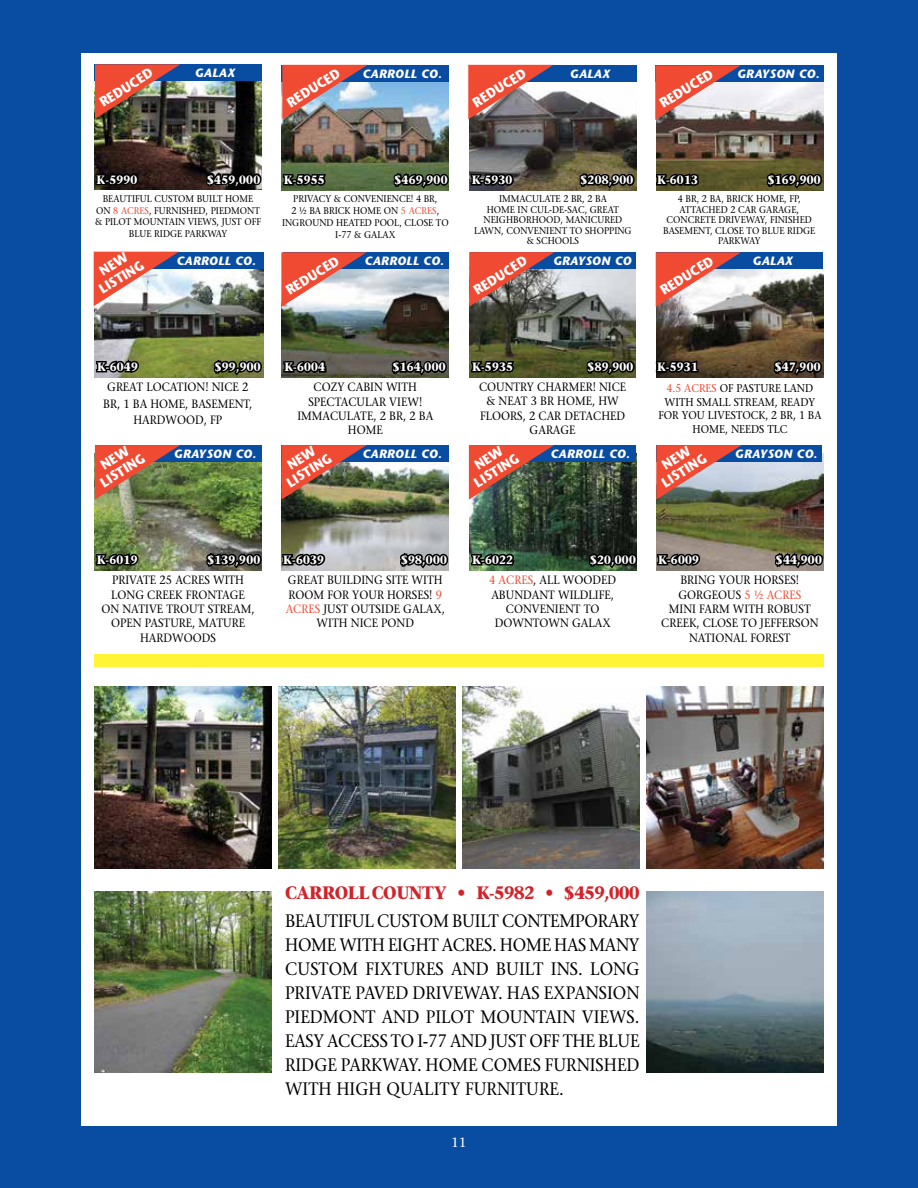
<style>
.page{position:relative;width:918px;height:1188px;background:#084da1}
.page>*{position:absolute;margin:0;border:0;box-sizing:border-box;transform-origin:0 0}
.t1{font:18px/24px "Stone Serif";color:#000;text-align:justify;scale:.92 1}
.t2{font:700 18px "Stone Serif";letter-spacing:-.025em;color:#d2232a;scale:.92 1}
.t3{font:700 13.8px/14.9px "Stone Sans";color:#fff;text-align:center;scale:.9 1}
.t4{font:13.5px "Stone Serif";color:#fff}
.t5{font:12px/14.4px "Stone Serif";color:#000;text-align:center;scale:.92 1}
.t6{font:700 12px "Stone Serif";letter-spacing:.025em;color:#fff;scale:.9 1}
.t7{font:italic 700 12px "Stone Sans";letter-spacing:.01em;color:#fff;scale:1.05 1}
.t8{font:11.25px/13.5px "Stone Serif";color:#000;text-align:center;scale:.92 1}
.t9{font:9.75px/10.5px "Stone Serif";color:#000;text-align:center;scale:.92 1}
.s1{color:#f04b32}
</style>
<div class="page">
<div style="left:81px;top:53px;width:756px;height:1073px;background:#fff"></div>
<img style="left:95px;top:891px;width:177px;height:181px">
<img style="left:462px;top:687px;width:178px;height:181px">
<img style="left:646px;top:687px;width:177px;height:181px">
<img style="left:279px;top:687px;width:177px;height:181px">
<img style="left:95px;top:687px;width:177px;height:181px">
<img style="left:646px;top:891px;width:178px;height:181px">
<div style="left:94px;top:654px;width:729px;height:13px;background:#fff436"></div>
<img style="left:469px;top:81px;width:167px;height:109px">
<div style="left:470px;top:65px;width:166px;height:16px;background:#084da1"></div>
<svg style="left:469px;top:161px;width:46px;height:27px"></svg>
<svg style="left:578px;top:172px;width:58px;height:18px"></svg>
<svg style="left:468px;top:65px;width:86px;height:54px;background:#ba6a64"></svg>
<img style="left:656px;top:453px;width:167px;height:117px">
<div style="left:657px;top:445px;width:165px;height:16px;background:#084da1"></div>
<svg style="left:656px;top:552px;width:46px;height:16px"></svg>
<svg style="left:773px;top:549px;width:51px;height:21px"></svg>
<img style="left:95px;top:81px;width:167px;height:109px">
<div style="left:94px;top:65px;width:168px;height:16px;background:#084da1"></div>
<svg style="left:94px;top:164px;width:46px;height:23px"></svg>
<svg style="left:205px;top:164px;width:57px;height:26px"></svg>
<img style="left:95px;top:64px;width:85px;height:55px">
<img style="left:282px;top:81px;width:167px;height:109px">
<div style="left:282px;top:65px;width:167px;height:16px;background:#084da1"></div>
<svg style="left:281px;top:165px;width:47px;height:23px"></svg>
<svg style="left:392px;top:169px;width:57px;height:21px"></svg>
<img style="left:282px;top:65px;width:86px;height:54px">
<img style="left:656px;top:81px;width:168px;height:109px">
<div style="left:655px;top:65px;width:169px;height:16px;background:#084da1"></div>
<svg style="left:656px;top:161px;width:44px;height:27px"></svg>
<svg style="left:765px;top:172px;width:59px;height:18px"></svg>
<svg style="left:655px;top:65px;width:86px;height:55px;background:#d68882"></svg>
<img style="left:94px;top:268px;width:169px;height:109px">
<div style="left:95px;top:252px;width:168px;height:16px;background:#084da1"></div>
<svg style="left:94px;top:356px;width:46px;height:19px"></svg>
<svg style="left:212px;top:359px;width:51px;height:18px"></svg>
<svg style="left:94px;top:252px;width:85px;height:54px"></svg>
<img style="left:282px;top:268px;width:166px;height:109px">
<div style="left:283px;top:252px;width:165px;height:16px;background:#084da1"></div>
<svg style="left:282px;top:356px;width:46px;height:19px"></svg>
<svg style="left:390px;top:356px;width:58px;height:22px"></svg>
<svg style="left:281px;top:252px;width:86px;height:55px"></svg>
<img style="left:469px;top:268px;width:167px;height:109px">
<div style="left:471px;top:252px;width:165px;height:16px;background:#084da1"></div>
<svg style="left:470px;top:348px;width:46px;height:27px"></svg>
<svg style="left:585px;top:359px;width:51px;height:18px"></svg>
<svg style="left:469px;top:252px;width:85px;height:55px;background:#ad5f54"></svg>
<img style="left:656px;top:268px;width:167px;height:109px">
<div style="left:656px;top:252px;width:167px;height:16px;background:#084da1"></div>
<svg style="left:655px;top:348px;width:45px;height:27px"></svg>
<svg style="left:772px;top:356px;width:51px;height:21px"></svg>
<svg style="left:656px;top:252px;width:85px;height:55px"></svg>
<img style="left:95px;top:461px;width:167px;height:109px">
<div style="left:95px;top:445px;width:167px;height:16px;background:#084da1"></div>
<svg style="left:94px;top:552px;width:46px;height:16px"></svg>
<svg style="left:205px;top:541px;width:57px;height:29px;background:#484842"></svg>
<svg style="left:95px;top:445px;width:85px;height:55px;background:#a96244"></svg>
<svg style="left:656px;top:445px;width:86px;height:55px;background:#bb746e"></svg>
<img style="left:470px;top:461px;width:166px;height:109px">
<div style="left:471px;top:445px;width:165px;height:16px;background:#084da1"></div>
<svg style="left:470px;top:552px;width:47px;height:16px"></svg>
<svg style="left:587px;top:552px;width:51px;height:18px"></svg>
<svg style="left:469px;top:445px;width:85px;height:55px;background:#975241"></svg>
<img style="left:282px;top:461px;width:167px;height:109px">
<div style="left:282px;top:445px;width:167px;height:16px;background:#084da1"></div>
<svg style="left:281px;top:541px;width:46px;height:27px"></svg>
<svg style="left:399px;top:552px;width:50px;height:18px"></svg>
<img style="left:281px;top:445px;width:86px;height:55px">
<p class="t3" style="left:97px;top:97px;width:68px;rotate:-32deg">REDUCED</p>
<p class="t7" style="left:195px;top:66px;width:40px">GALAX</p>
<p class="t3" style="left:284px;top:97px;width:68px;rotate:-32deg">REDUCED</p>
<p class="t7" style="left:362px;top:66px;width:77px">CARROLL CO.</p>
<p class="t3" style="left:470px;top:97px;width:68px;rotate:-32deg">REDUCED</p>
<p class="t7" style="left:570px;top:66px;width:40px">GALAX</p>
<p class="t3" style="left:657px;top:98px;width:68px;rotate:-32deg">REDUCED</p>
<p class="t7" style="left:737px;top:66px;width:80px">GRAYSON CO.</p>
<p class="t6" style="left:97px;top:172px;width:47px">K-5990</p>
<p class="t6" style="left:207px;top:172px;width:60px">$459,000</p>
<p class="t6" style="left:284px;top:172px;width:47px">K-5955</p>
<p class="t6" style="left:395px;top:172px;width:60px">$469,900</p>
<p class="t6" style="left:472px;top:172px;width:47px">K-5930</p>
<p class="t6" style="left:581px;top:172px;width:60px">$208,900</p>
<p class="t6" style="left:657px;top:172px;width:47px">K-6013</p>
<p class="t6" style="left:768px;top:172px;width:60px">$169,900</p>
<p class="t9" style="left:95px;top:193px;width:182px;line-height:11.7px">BEAUTIFUL CUSTOM BUILT HOME<br>ON <span class="s1">8 ACRES</span>, FURNISHED, PIEDMONT &amp; PILOT MOUNTAIN VIEWS, JUST OFF<br>BLUE RIDGE PARKWAY</p>
<p class="t9" style="left:282px;top:193px;width:183px;line-height:11.7px">PRIVACY &amp; CONVENIENCE! 4 BR,<br>2 ½ BA BRICK HOME ON <span class="s1">5 ACRES</span>,<br>INGROUND HEATED POOL, CLOSE TO<br>I-77 &amp; GALAX</p>
<p class="t9" style="left:474px;top:194px;width:173px">IMMACULATE 2 BR, 2 BA<br>HOME IN CUL-DE-SAC, GREAT<br>NEIGHBORHOOD, MANICURED<br>LAWN, CONVENIENT TO SHOPPING &amp; SCHOOLS</p>
<p class="t9" style="left:663px;top:194px;width:167px">4 BR, 2 BA, BRICK HOME, FP,<br>ATTACHED 2 CAR GARAGE,<br>CONCRETE DRIVEWAY, FINISHED<br>BASEMENT, CLOSE TO BLUE RIDGE<br>PARKWAY</p>
<p class="t3" style="left:88px;top:271px;width:57px;rotate:-32deg">NEW<br>LISTING</p>
<p class="t7" style="left:176px;top:253px;width:77px">CARROLL CO.</p>
<p class="t3" style="left:283px;top:285px;width:68px;rotate:-32deg">REDUCED</p>
<p class="t7" style="left:365px;top:253px;width:77px">CARROLL CO.</p>
<p class="t3" style="left:471px;top:284px;width:68px;rotate:-32deg">REDUCED</p>
<p class="t7" style="left:553px;top:253px;width:76px">GRAYSON CO</p>
<p class="t3" style="left:657px;top:285px;width:68px;rotate:-32deg">REDUCED</p>
<p class="t7" style="left:753px;top:253px;width:40px">GALAX</p>
<p class="t6" style="left:97px;top:359px;width:47px">K-6049</p>
<p class="t6" style="left:215px;top:359px;width:52px">$99,900</p>
<p class="t5" style="left:103px;top:379px;width:164px;line-height:16.5px">GREAT LOCATION! NICE 2<br>BR, 1 BA HOME, BASEMENT,<br>HARDWOOD, FP</p>
<p class="t6" style="left:284px;top:359px;width:47px">K-6004</p>
<p class="t6" style="left:393px;top:359px;width:60px">$164,000</p>
<p class="t5" style="left:297px;top:380px;width:149px">COZY CABIN WITH<br>SPECTACULAR VIEW!<br>IMMACULATE, 2 BR, 2 BA<br>HOME</p>
<p class="t6" style="left:472px;top:359px;width:47px">K-5935</p>
<p class="t6" style="left:588px;top:359px;width:52px">$89,900</p>
<p class="t5" style="left:479px;top:380px;width:162px">COUNTRY CHARMER! NICE &amp; NEAT 3 BR HOME, HW<br>FLOORS, 2 CAR DETACHED<br>GARAGE</p>
<p class="t6" style="left:657px;top:359px;width:47px">K-5931</p>
<p class="t6" style="left:775px;top:359px;width:52px">$47,900</p>
<p class="t8" style="left:658px;top:381px;width:179px"><span class="s1">4.5 ACRES</span> OF PASTURE LAND<br>WITH SMALL STREAM, READY<br>FOR YOU LIVESTOCK, 2 BR, 1 BA<br>HOME, NEEDS TLC</p>
<p class="t3" style="left:90px;top:464px;width:57px;rotate:-32deg">NEW<br>LISTING</p>
<p class="t3" style="left:651px;top:464px;width:57px;rotate:-32deg">NEW<br>LISTING</p>
<p class="t3" style="left:276px;top:464px;width:57px;rotate:-32deg">NEW<br>LISTING</p>
<p class="t3" style="left:463px;top:464px;width:57px;rotate:-32deg">NEW<br>LISTING</p>
<p class="t7" style="left:174px;top:446px;width:80px">GRAYSON CO.</p>
<p class="t7" style="left:362px;top:446px;width:77px">CARROLL CO.</p>
<p class="t7" style="left:551px;top:446px;width:77px">CARROLL CO.</p>
<p class="t7" style="left:735px;top:446px;width:80px">GRAYSON CO.</p>
<p class="t6" style="left:97px;top:552px;width:47px">K-6019</p>
<p class="t6" style="left:207px;top:552px;width:60px">$139,900</p>
<p class="t5" style="left:102px;top:573px;width:168px">PRIVATE 25 ACRES WITH<br>LONG CREEK FRONTAGE<br>ON NATIVE TROUT STREAM,<br>OPEN PASTURE, MATURE<br>HARDWOODS</p>
<p class="t6" style="left:283px;top:552px;width:47px">K-6039</p>
<p class="t6" style="left:401px;top:552px;width:52px">$98,000</p>
<p class="t5" style="left:286px;top:573px;width:175px">GREAT BUILDING SITE WITH<br>ROOM FOR YOUR HORSES! <span class="s1">9<br>ACRES</span> JUST OUTSIDE GALAX,<br>WITH NICE POND</p>
<p class="t6" style="left:472px;top:552px;width:47px">K-6022</p>
<p class="t6" style="left:590px;top:552px;width:52px">$20,000</p>
<p class="t5" style="left:489px;top:573px;width:140px"><span class="s1">4 ACRES</span>, ALL WOODED<br>ABUNDANT WILDLIFE,<br>CONVENIENT TO<br>DOWNTOWN GALAX</p>
<p class="t6" style="left:658px;top:552px;width:47px">K-6009</p>
<p class="t6" style="left:776px;top:552px;width:52px">$44,900</p>
<p class="t5" style="left:661px;top:573px;width:173px">BRING YOUR HORSES!<br>GORGEOUS <span class="s1">5 ½ ACRES<br></span>MINI FARM WITH ROBUST<br>CREEK, CLOSE TO JEFFERSON<br>NATIONAL FOREST</p>
<h1 class="t2" style="left:285px;top:881px;width:387px">CARROLL COUNTY • K-5982 • $459,000</h1>
<p class="t1" style="left:285px;top:909px;width:387px">BEAUTIFUL CUSTOM BUILT CONTEMPORARY HOME WITH EIGHT ACRES. HOME HAS MANY CUSTOM FIXTURES AND BUILT INS. LONG PRIVATE PAVED DRIVEWAY. HAS EXPANSION PIEDMONT AND PILOT MOUNTAIN VIEWS.<br>EASY ACCESS TO I-77 AND JUST OFF THE BLUE RIDGE PARKWAY. HOME COMES FURNISHED WITH HIGH QUALITY FURNITURE.</p>
<p class="t4" style="left:451px;top:1134px;width:17px">11</p>
</div>
